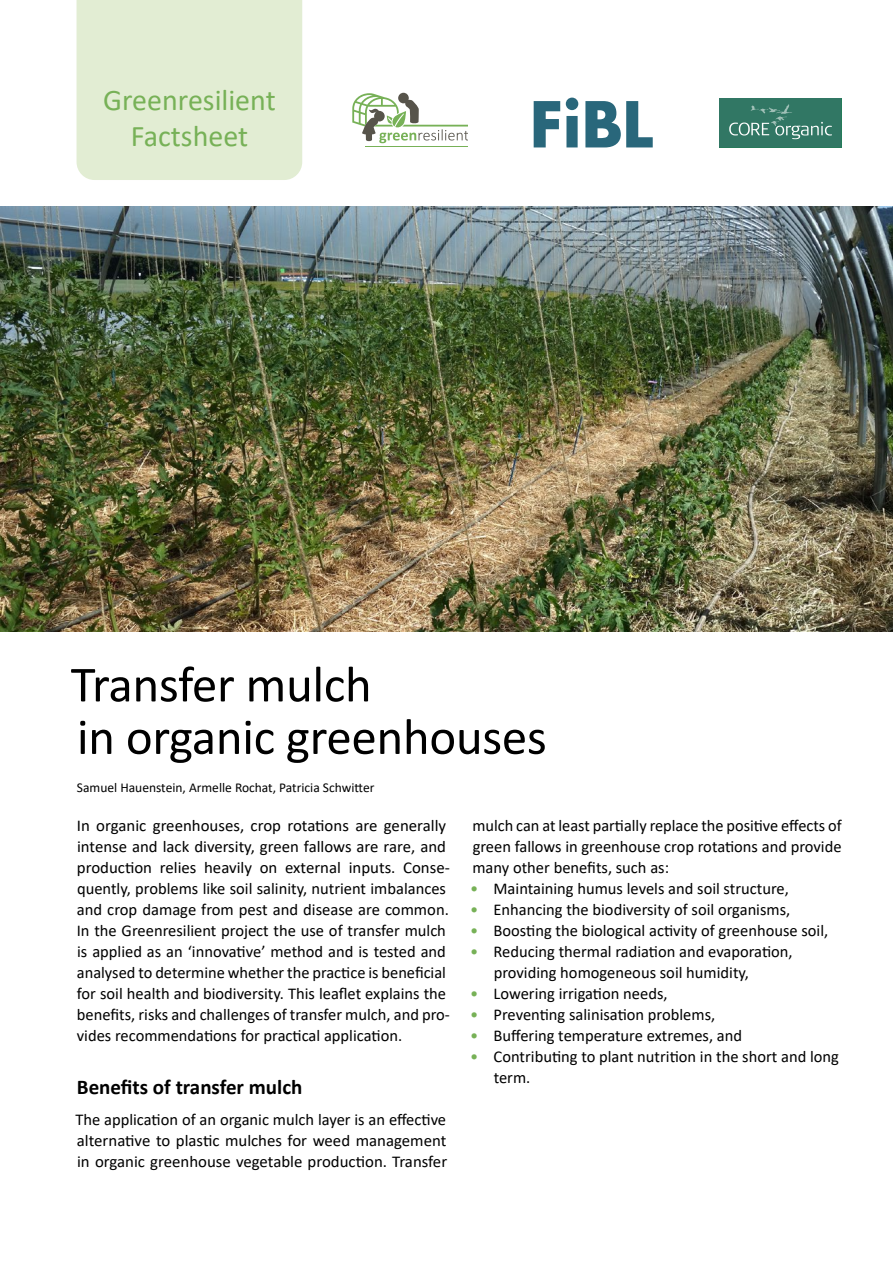
<style>
.page{position:relative;width:893px;height:1263px;background:#fff}
.page>*{position:absolute;margin:0;border:0;box-sizing:border-box;transform-origin:0 0}
.t1{font:51px/52.5px "Calibri";letter-spacing:-.005em;color:#000}
.t2{font:30px/36px "Calibri";color:#77b157;text-align:center}
.t3{font:700 21px "Calibri";color:#000}
.t4{font:16.5px/21px "Calibri";color:#000}
.t5{font:13.5px "Calibri";color:#000}
.s1{color:#77b157}
</style>
<div class="page">
<div style="left:77px;top:0;width:225px;height:180px;background:#e2edd3"></div>
<hr style="left:366px;top:146px;width:102px;height:1px;background:#77b157">
<svg style="left:353px;top:93px;width:115px;height:50px"></svg>
<div style="left:720px;top:98px;width:121px;height:49px;background:#317764"></div>
<svg style="left:729px;top:104px;width:103px;height:35px"></svg>
<img style="left:0;top:206px;width:893px;height:425px">
<svg style="left:534px;top:98px;width:119px;height:49px"></svg>
<h2 class="t2" style="left:103px;top:82px;width:174px">Greenresilient<br>Factsheet</h2>
<h1 class="t1" style="left:71px;top:657px;width:478px">Transfer mulch<br>in organic greenhouses</h1>
<p class="t5" style="left:77px;top:778px;width:299px">Samuel Hauenstein, Armelle Rochat, Patricia Schwitter</p>
<p class="t4" style="left:77px;top:815px;width:375px">In organic greenhouses, crop rotations are generally intense and lack diversity, green fallows are rare, and production relies heavily on external inputs. Conse&shy;quently, problems like soil salinity, nutrient imbalances and crop damage from pest and disease are common.<br>In the Greenresilient project the use of transfer mulch is applied as an ‘innovative’ method and is tested and analysed to determine whether the practice is beneficial for soil health and biodiversity. This leaflet explains the benefits, risks and challenges of transfer mulch, and pro&shy;vides recommendations for practical application.</p>
<p class="t3" style="left:77px;top:1072px;width:227px">Benefits of transfer mulch</p>
<p class="t4" style="left:75px;top:1109px;width:373px;text-align:justify">The application of an organic mulch layer is an effective alternative to plastic mulches for weed management in organic greenhouse vegetable production. Transfer</p>
<p class="t4" style="left:472px;top:815px;width:371px;text-align:justify">mulch can at least partially replace the positive effects of green fallows in greenhouse crop rotations and provide many other benefits, such as:</p>
<p class="t4" style="left:470px;top:878px;width:320px"><span class="s1">•</span> Maintaining humus levels and soil structure,</p>
<p class="t4" style="left:470px;top:899px;width:322px"><span class="s1">•</span> Enhancing the biodiversity of soil organisms,</p>
<p class="t4" style="left:470px;top:920px;width:360px"><span class="s1">•</span> Boosting the biological activity of greenhouse soil,</p>
<p class="t4" style="left:494px;top:941px;width:300px;text-indent:-24px"><span class="s1">•</span> Reducing thermal radiation and evaporation, providing homogeneous soil humidity,</p>
<p class="t4" style="left:470px;top:983px;width:199px"><span class="s1">•</span> Lowering irrigation needs,</p>
<p class="t4" style="left:470px;top:1004px;width:247px"><span class="s1">•</span> Preventing salinisation problems,</p>
<p class="t4" style="left:470px;top:1025px;width:274px"><span class="s1">•</span> Buffering temperature extremes, and</p>
<p class="t4" style="left:494px;top:1046px;width:347px;text-indent:-24px"><span class="s1">•</span> Contributing to plant nutrition in the short and long term.</p>
</div>
